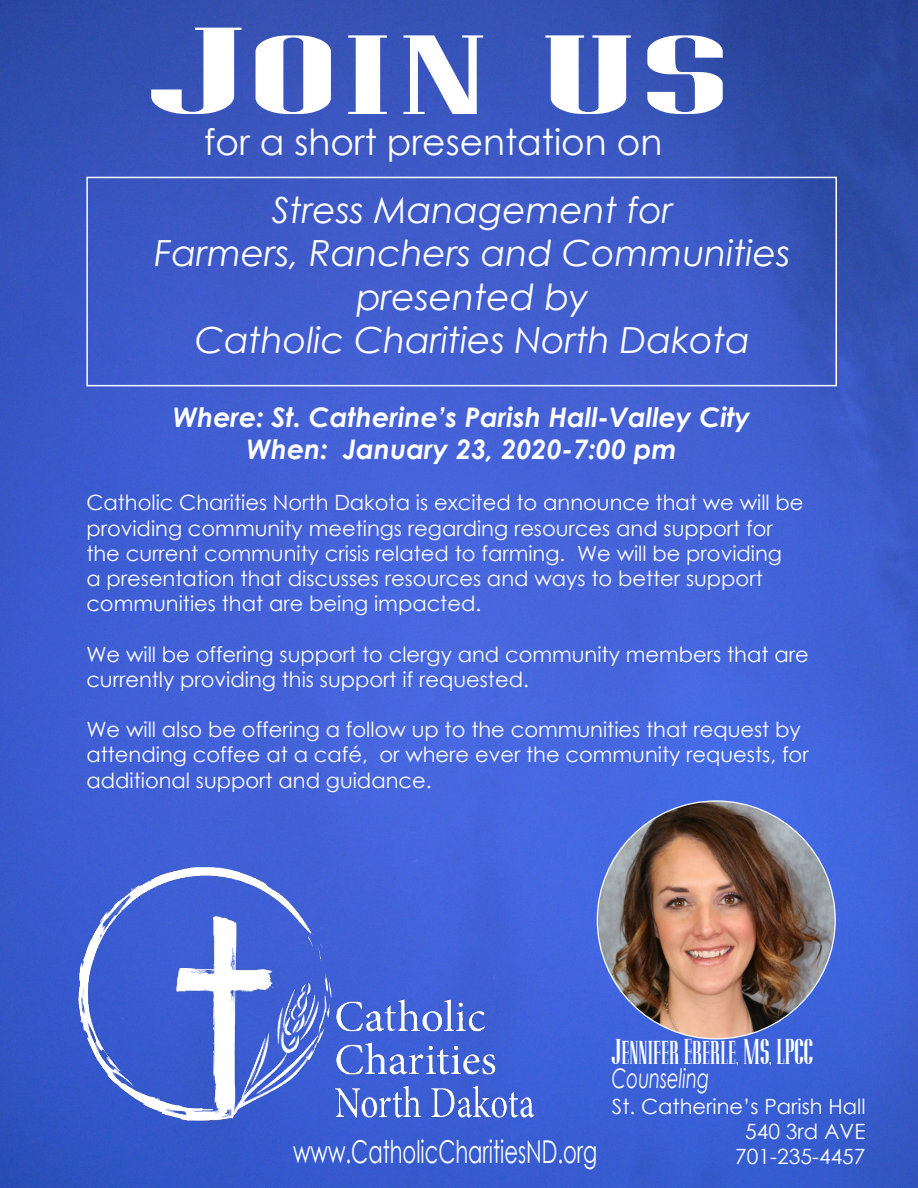
<style>
.page{position:relative;width:918px;height:1188px;background:#fff}
.page>*{position:absolute;margin:0;border:0;box-sizing:border-box;transform-origin:0 0}
.t1{font:108px "Pottery Barn";color:#fff;scale:2 1}
.t2{font:italic 36px/43.2px "Century Gothic";color:#fff;text-align:center}
.t3{font:36px "Century Gothic";color:#fff}
.t4{font:31.5px "Century Gothic";color:#fff;scale:.67 1}
.t5{font:31.5px "Pottery Barn";color:#fff;scale:.67 1}
.t6{font:italic 700 27px/32.4px "Century Gothic";color:#fff;text-align:center}
.t7{font:italic 27px "Century Gothic";color:#fff;scale:.67 1}
.t8{font:21px/25.2px "Century Gothic";color:#fff}
</style>
<div class="page">
<img style="left:0;top:0;width:918px;height:1188px">
<img style="left:597px;top:801px;width:238px;height:238px;border-radius:119px">
<div style="left:86px;top:177px;width:751px;height:209px;border:2px solid #fff"></div>
<img style="left:73px;top:857px;width:466px;height:263px">
<h1 class="t1" style="left:151px;top:14px;width:291px">Join us</h1>
<h2 class="t3" style="left:204px;top:117px;width:460px">for a short presentation on</h2>
<h2 class="t2" style="left:155px;top:188px;width:638px">Stress Management for<br>Farmers, Ranchers and Communities presented by<br>Catholic Charities North Dakota</h2>
<p class="t6" style="left:173px;top:400px;width:579px">Where: St. Catherine’s Parish Hall-Valley City<br>When: January 23, 2020-7:00 pm</p>
<p class="t8" style="left:86px;top:490px;width:719px">Catholic Charities North Dakota is excited to announce that we will be providing community meetings regarding resources and support for the current community crisis related to farming. We will be providing<br>a presentation that discusses resources and ways to better support communities that are being impacted.</p>
<p class="t8" style="left:86px;top:641px;width:724px">We will be offering support to clergy and community members that are currently providing this support if requested.</p>
<p class="t8" style="left:86px;top:717px;width:724px">We will also be offering a follow up to the communities that request by attending coffee at a café, or where ever the community requests, for additional support and guidance.</p>
<h3 class="t4" style="left:293px;top:1130px;width:456px">www.CatholicCharitiesND.org</h3>
<h3 class="t5" style="left:612px;top:1035px;width:303px">Jennifer Eberle, MS, LPCC</h3>
<p class="t7" style="left:612px;top:1060px;width:147px">Counseling</p>
<p class="t8" style="left:612px;top:1093px;width:255px;text-align:right">St. Catherine’s Parish Hall<br>540 3rd AVE<br>701-235-4457</p>
</div>
